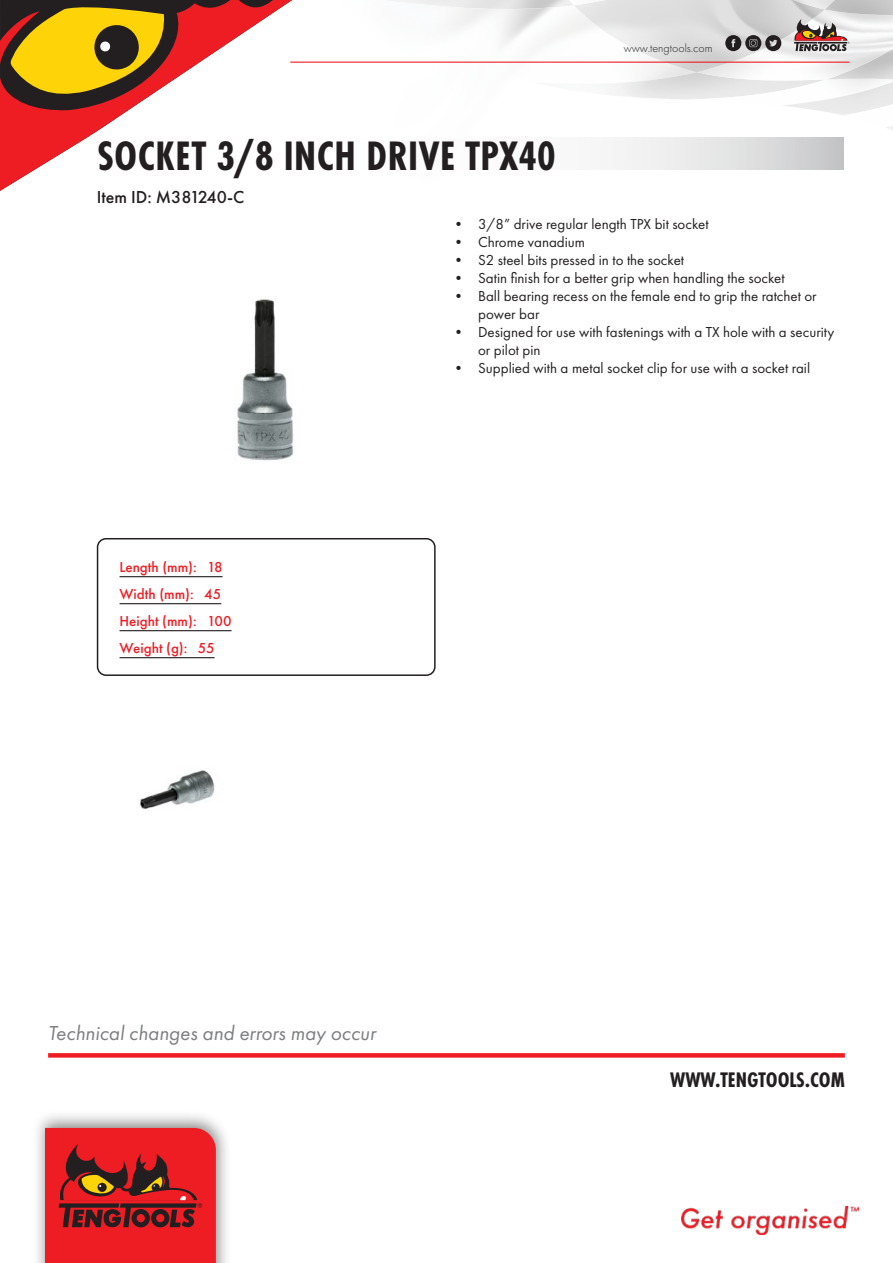
<style>
.page{position:relative;width:893px;height:1263px;background:#fff}
.page>*{position:absolute;margin:0;border:0;box-sizing:border-box;transform-origin:0 0}
.t1{font:700 42.75px "Futura PT Cond";letter-spacing:.01em;color:#231f20}
.t2{font:700 21.9px "Futura PT Cond";color:#231f20}
.t3{font:italic 21px "Futura PT";color:#7c7e81}
.t4{font:500 18px "Futura PT";color:#231f20}
.t5{font:15px/18px "Futura PT";color:#231f20}
.t6{font:500 15px/27px "Futura PT";color:#ee1d23}
.t7{font:300 12px "Futura PT";color:#231f20}
</style>
<div class="page">
<img style="left:687px;top:79px;width:94px;height:21px">
<img style="left:885px;top:98px;width:8px;height:32px">
<img style="left:697px;top:16px;width:196px;height:66px">
<img style="left:574px;top:5px;width:251px;height:67px">
<img style="left:726px;top:0;width:99px;height:10px">
<img style="left:825px;top:0;width:68px;height:16px">
<hr style="left:290px;top:62px;width:559px;height:1px;background:#ee1d23">
<svg style="left:794px;top:19px;width:55px;height:32px"></svg>
<svg style="left:725px;top:35px;width:56px;height:16px"></svg>
<img style="left:682px;top:1206px;width:176px;height:28px">
<div style="left:33px;top:1110px;width:198px;height:153px;background:#231f20;opacity:.54"></div>
<svg style="left:45px;top:1128px;width:171px;height:135px;background:#c72122"></svg>
<svg style="left:0;top:0;width:412px;height:191px"></svg>
<svg style="left:48px;top:1053px;width:797px;height:4px;background:#ee2329"></svg>
<svg style="left:97px;top:137px;width:747px;height:33px"></svg>
<img style="left:237px;top:299px;width:57px;height:162px">
<hr style="left:120px;top:576px;width:103px;height:1px;background:#231f20">
<hr style="left:120px;top:603px;width:101px;height:1px;background:#231f20">
<hr style="left:120px;top:630px;width:112px;height:1px;background:#231f20">
<hr style="left:120px;top:657px;width:95px;height:1px;background:#231f20">
<div style="left:97px;top:538px;width:339px;height:138px;border:2px solid #231f20;border-radius:9px"></div>
<img style="left:140px;top:770px;width:75px;height:39px">
<p class="t7" style="left:624px;top:41px;width:90px">www.tengtools.com</p>
<h1 class="t1" style="left:97px;top:131px;width:460px">SOCKET 3/8 INCH DRIVE TPX40</h1>
<p class="t4" style="left:97px;top:186px;width:149px">Item ID: M381240-C</p>
<p class="t5" style="left:451px;top:215px;width:259px">• 3/8” drive regular length TPX bit socket</p>
<p class="t5" style="left:451px;top:233px;width:135px">• Chrome vanadium</p>
<p class="t5" style="left:451px;top:251px;width:235px">• S2 steel bits pressed in to the socket</p>
<p class="t5" style="left:451px;top:269px;width:335px">• Satin finish for a better grip when handling the socket</p>
<p class="t5" style="left:478px;top:287px;width:340px;text-indent:-27px">• Ball bearing recess on the female end to grip the ratchet or power bar</p>
<p class="t5" style="left:478px;top:323px;width:358px;text-indent:-27px">• Designed for use with fastenings with a TX hole with a security or pilot pin</p>
<p class="t5" style="left:451px;top:359px;width:361px">• Supplied with a metal socket clip for use with a socket rail</p>
<p class="t6" style="left:120px;top:554px;width:113px">Length (mm): 18<br>Width (mm): 45<br>Height (mm): 100<br>Weight (g): 55</p>
<h3 class="t3" style="left:48px;top:1021px;width:329px">Technical changes and errors may occur</h3>
<h2 class="t2" style="left:670px;top:1067px;width:176px">WWW.TENGTOOLS.COM</h2>
</div>
